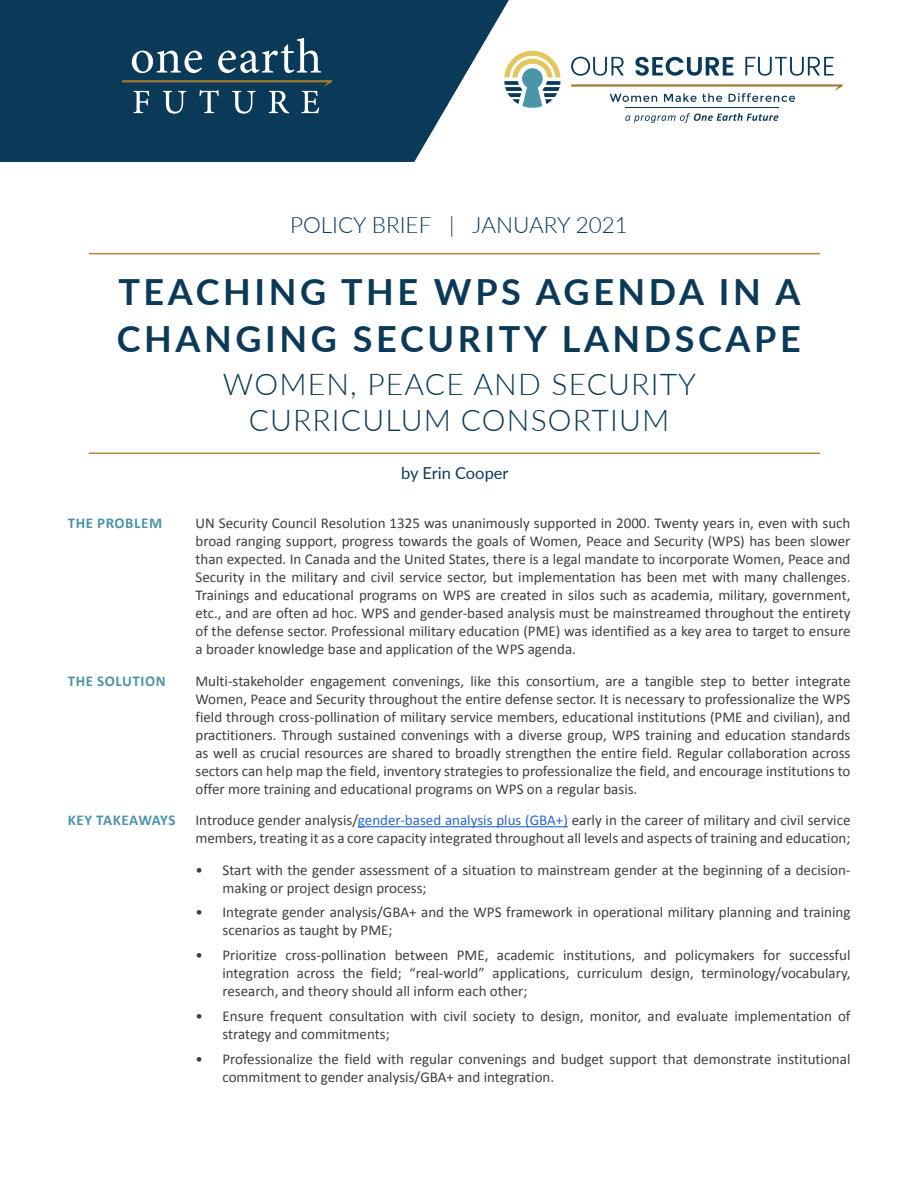
<style>
.page{position:relative;width:918px;height:1188px;background:#fff}
.page>*{position:absolute;margin:0;border:0;box-sizing:border-box;transform-origin:0 0}
.t1{font:700 36px/46.5px "Lato";letter-spacing:.1em;color:#0a3a58}
.t2{font:300 30px/36px "Lato";letter-spacing:.04em;color:#0a3a58;text-align:center}
.t3{font:300 22.5px "Lato";color:#0a3a58}
.t4{font:16.5px "Lato";color:#0a3a58}
.Body{font:15px/18px "Calibri";color:#3e3e3f}
.Body-2{font:700 15px "Calibri";letter-spacing:.04em;color:#4d94a9}
.s1{color:#2966d1}
</style>
<div class="page">
<hr style="left:358px;top:826px;width:210px;height:1px;background:#15c">
<svg style="left:0;top:0;width:509px;height:162px;background:#244e69"></svg>
<svg style="left:132px;top:50px;width:70px;height:23px"></svg>
<svg style="left:218px;top:38px;width:103px;height:35px"></svg>
<svg style="left:122px;top:80px;width:210px;height:34px;background:#305568"></svg>
<hr style="left:89px;top:253px;width:731px;height:1px;background:#b5873d">
<hr style="left:89px;top:453px;width:731px;height:1px;background:#b5873d">
<svg style="left:504px;top:51px;width:56px;height:58px"></svg>
<svg style="left:571px;top:57px;width:53px;height:19px"></svg>
<svg style="left:635px;top:57px;width:98px;height:19px"></svg>
<svg style="left:745px;top:57px;width:89px;height:19px"></svg>
<svg style="left:571px;top:84px;width:272px;height:18px"></svg>
<svg style="left:625px;top:113px;width:153px;height:10px"></svg>
<hr style="left:626px;top:107px;width:153px;height:1px;background:#083958">
<p class="t3" style="left:290px;top:209px;width:339px">POLICY BRIEF | JANUARY 2021</p>
<p class="t1" style="left:117px;top:267px;width:685px">TEACHING THE WPS AGENDA IN A<br>CHANGING SECURITY LANDSCAPE</p>
<p class="t2" style="left:223px;top:365px;width:475px">WOMEN, PEACE AND SECURITY<br>CURRICULUM CONSORTIUM</p>
<p class="Body-2" style="left:68px;top:514px;width:96px">THE PROBLEM</p>
<p class="Body-2" style="left:68px;top:671px;width:99px">THE SOLUTION</p>
<p class="Body-2" style="left:68px;top:811px;width:109px">KEY TAKEAWAYS</p>
<p class="t4" style="left:401px;top:461px;width:109px">by Erin Cooper</p>
<p class="Body" style="left:195px;top:514px;width:657px;text-align:justify">UN Security Council Resolution 1325 was unanimously supported in 2000. Twenty years in, even with such broad ranging support, progress towards the goals of Women, Peace and Security (WPS) has been slower than expected. In Canada and the United States, there is a legal mandate to incorporate Women, Peace and Security in the military and civil service sector, but implementation has been met with many challenges.<br>Trainings and educational programs on WPS are created in silos such as academia, military, government, etc., and are often ad hoc. WPS and gender-based analysis must be mainstreamed throughout the entirety of the defense sector. Professional military education (PME) was identified as a key area to target to ensure a broader knowledge base and application of the WPS agenda.</p>
<p class="Body" style="left:195px;top:672px;width:657px;text-align:justify">Multi-stakeholder engagement convenings, like this consortium, are a tangible step to better integrate Women, Peace and Security throughout the entire defense sector. It is necessary to professionalize the WPS field through cross-pollination of military service members, educational institutions (PME and civilian), and practitioners. Through sustained convenings with a diverse group, WPS training and education standards as well as crucial resources are shared to broadly strengthen the entire field. Regular collaboration across sectors can help map the field, inventory strategies to professionalize the field, and encourage institutions to offer more training and educational programs on WPS on a regular basis.</p>
<p class="Body" style="left:195px;top:811px;width:657px">Introduce gender analysis/<span class="s1">gender-based analysis plus (GBA+)</span> early in the career of military and civil service members, treating it as a core capacity integrated throughout all levels and aspects of training and education;</p>
<p class="Body" style="left:222px;top:861px;width:629px;text-indent:-27px">• Start with the gender assessment of a situation to mainstream gender at the beginning of a decision&shy;making or project design process;</p>
<p class="Body" style="left:222px;top:903px;width:629px;text-indent:-27px">• Integrate gender analysis/GBA+ and the WPS framework in operational military planning and training scenarios as taught by PME;</p>
<p class="Body" style="left:222px;top:946px;width:630px;text-align:justify;text-indent:-27px">• Prioritize cross-pollination between PME, academic institutions, and policymakers for successful integration across the field; “real-world” applications, curriculum design, terminology/vocabulary, research, and theory should all inform each other;</p>
<p class="Body" style="left:222px;top:1007px;width:630px;text-indent:-27px">• Ensure frequent consultation with civil society to design, monitor, and evaluate implementation of strategy and commitments;</p>
<p class="Body" style="left:222px;top:1050px;width:629px;text-indent:-27px">• Professionalize the field with regular convenings and budget support that demonstrate institutional commitment to gender analysis/GBA+ and integration.</p>
</div>
